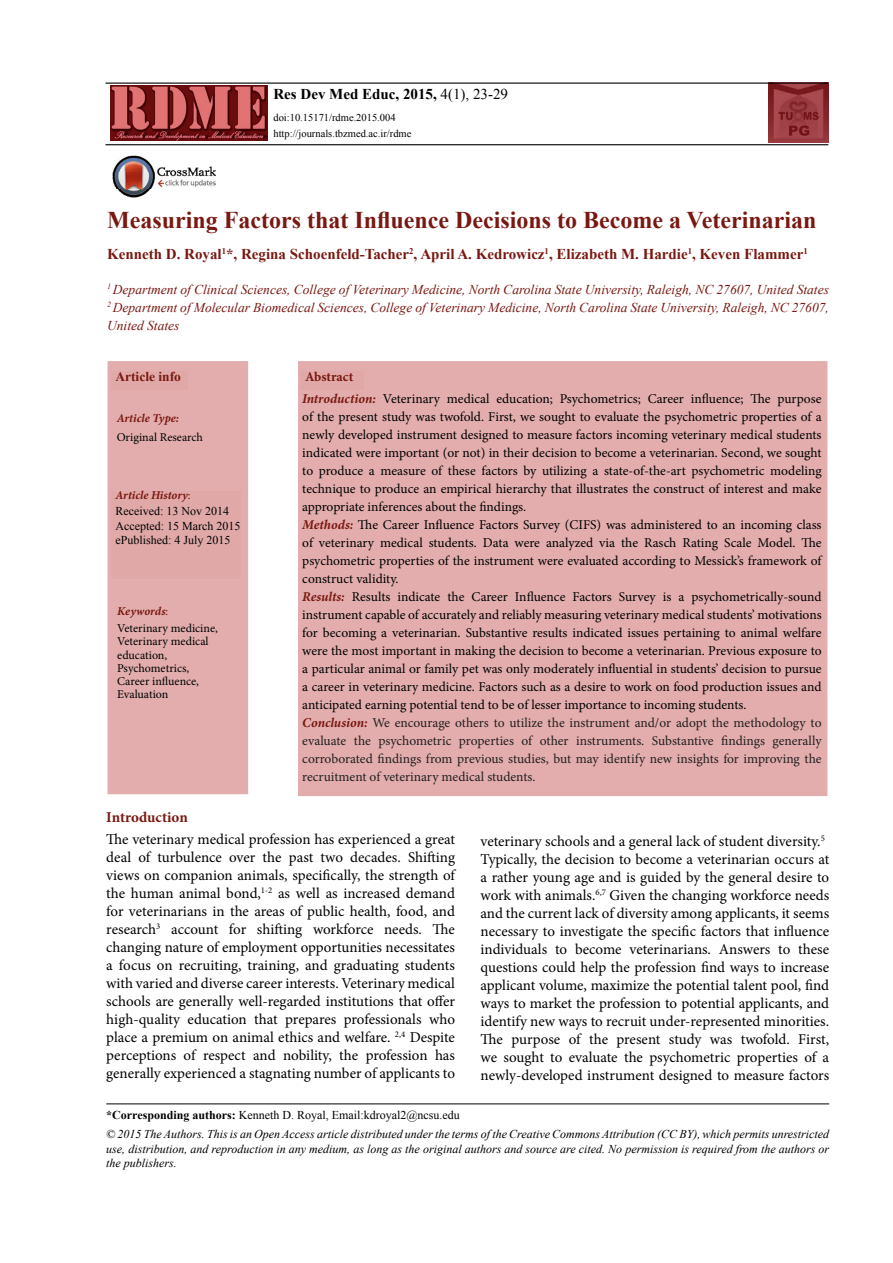
<style>
.page{position:relative;width:893px;height:1263px;background:#fff}
.page>*{position:absolute;margin:0;border:0;box-sizing:border-box;transform-origin:0 0}
.t1{font:700 24px "Times New Roman";color:#791811}
.t2{font:15px/18px "Minion Pro";color:#000;text-align:justify}
.t3{font:700 15px "Times New Roman";color:#791811}
.t4{font:700 15px "Times New Roman";color:#000}
.t5{font:700 15px "Minion Pro";letter-spacing:-.005em;color:#791811}
.t6{font:13.5px/18px "Minion Pro";color:#000}
.t7{font:italic 13.5px/18px "Times New Roman";color:#791811;text-align:justify}
.t8{font:700 13.5px "Times New Roman";color:#791811}
.t9{font:700 13.5px "Minion Pro";color:#791811}
.t10{font:italic 12px/14.4px "Times New Roman";color:#000;text-align:justify}
.t11{font:12px/14.4px "Times New Roman";color:#000}
.t12{font:12px/13.2px "Minion Pro";color:#000}
.t13{font:italic 700 12px "Minion Pro";color:#791811}
.t14{font:12px "Minion Pro";color:#010101}
.t15{font:10.5px/15.6px "Times New Roman";color:#000}
.s1{font-weight:400}
.s2{font-weight:700;font-style:italic;color:#791811}
.s3{color:#231f20}
.s4{font-weight:400;font-style:normal}
.s5{color:#791811}
.s6{font-weight:700}
</style>
<div class="page">
<hr style="left:106px;top:1103px;width:723px;height:1px;background:#000">
<img style="left:111px;top:85px;width:156px;height:55px">
<hr style="left:106px;top:144px;width:722px;height:1px;background:#000">
<img style="left:769px;top:84px;width:59px;height:58px">
<hr style="left:106px;top:83px;width:722px;height:1px;background:#000">
<div style="left:106px;top:360px;width:144px;height:436px;background:#e2adac;border:2px solid #fff"></div>
<div style="left:111px;top:491px;width:130px;height:88px;background:#e0a9a8"></div>
<div style="left:297px;top:360px;width:531px;height:437px;background:#e2adac"></div>
<div style="left:297px;top:360px;width:532px;height:437px;border:2px solid #fff"></div>
<div style="left:301px;top:371px;width:63px;height:19px;background:#e0a9a8"></div>
<div style="left:111px;top:371px;width:77px;height:19px;background:#e0a9a8"></div>
<img style="left:113px;top:155px;width:102px;height:43px">
<p class="t4" style="left:273px;top:83px;width:236px">Res Dev Med Educ, 2015, <span class="s1">4(1), 23-29</span></p>
<p class="t15" style="left:273px;top:110px;width:139px">doi:10.15171/rdme.2015.004 http://journals.tbzmed.ac.ir/rdme</p>
<h1 class="t1" style="left:107px;top:202px;width:711px">Measuring Factors that Influence Decisions to Become a Veterinarian</h1>
<p class="t3" style="left:107px;top:243px;width:702px">Kenneth D. Royal<sup>1</sup>*, Regina Schoenfeld-Tacher<sup>2</sup>, April A. Kedrowicz<sup>1</sup>, Elizabeth M. Hardie<sup>1</sup>, Keven Flammer<sup>1</sup></p>
<p class="t7" style="left:107px;top:280px;width:723px"><sup>1</sup> Department of Clinical Sciences, College of Veterinary Medicine, North Carolina State University, Raleigh, NC 27607, United States <sup>2</sup> Department of Molecular Biomedical Sciences, College of Veterinary Medicine, North Carolina State University, Raleigh, NC 27607, United States</p>
<p class="t8" style="left:115px;top:366px;width:67px">Article info</p>
<p class="t9" style="left:305px;top:367px;width:50px">Abstract</p>
<p class="t13" style="left:117px;top:410px;width:64px">Article Type:</p>
<p class="t14" style="left:117px;top:429px;width:88px">Original Research</p>
<p class="t6" style="left:302px;top:390px;width:521px"><span class="s2">Introduction:</span> Veterinary medical education; Psychometrics; Career influence; The purpose of the present study was twofold. First, we sought to evaluate the psychometric properties of a newly developed instrument designed to measure factors incoming veterinary medical students indicated were important (or not) in their decision to become a veterinarian. Second, we sought to produce a measure of these factors by utilizing a state-of-the-art psychometric modeling technique to produce an empirical hierarchy that illustrates the construct of interest and make appropriate inferences about the findings.<br><span class="s2">Methods:</span> The Career Influence Factors Survey (CIFS) was administered to an incoming class of veterinary medical students. Data were analyzed via the Rasch Rating Scale Model. The psychometric properties of the instrument were evaluated according to Messick’s framework of construct validity.<br><span class="s2">Results:</span> Results indicate the Career Influence Factors Survey is a psychometrically-sound instrument capable of accurately and reliably measuring veterinary medical students’ motivations for becoming a veterinarian. Substantive results indicated issues pertaining to animal welfare were the most important in making the decision to become a veterinarian. Previous exposure to a particular animal or family pet was only moderately influential in students’ decision to pursue a career in veterinary medicine. Factors such as a desire to work on food production issues and anticipated earning potential tend to be of lesser importance to incoming students.<br><span class="s2">Conclusion:</span> <span class="s3">We encourage others to utilize the instrument and/or adopt the methodology to evaluate the psychometric properties of other instruments. Substantive findings generally corroborated findings from previous studies, but may identify new insights for improving the recruitment of veterinary medical students.</span></p>
<p class="t13" style="left:115px;top:487px;width:77px">Article History<span class="s4">:</span></p>
<p class="t11" style="left:115px;top:504px;width:126px">Received: 13 Nov 2014<br>Accepted: 15 March 2015 ePublished: 4 July 2015</p>
<p class="t12" style="left:117px;top:602px;width:102px;line-height:17.4px"><span class="s2">Keywords</span><span class="s5">:<br></span>Veterinary medicine,</p>
<p class="t12" style="left:117px;top:635px;width:93px">Veterinary medical education,<br>Psychometrics,<br>Career influence,<br>Evaluation</p>
<p class="t5" style="left:106px;top:807px;width:83px">Introduction</p>
<p class="t2" style="left:106px;top:831px;width:350px">The veterinary medical profession has experienced a great deal of turbulence over the past two decades. Shifting views on companion animals, specifically, the strength of the human animal bond,<sup>1-2</sup> as well as increased demand for veterinarians in the areas of public health, food, and research<sup>3</sup> account for shifting workforce needs. The changing nature of employment opportunities necessitates a focus on recruiting, training, and graduating students with varied and diverse career interests. Veterinary medical schools are generally well-regarded institutions that offer high-quality education that prepares professionals who place a premium on animal ethics and welfare. <sup>2,4</sup> Despite perceptions of respect and nobility, the profession has generally experienced a stagnating number of applicants to</p>
<p class="t2" style="left:480px;top:832px;width:350px;text-align:left">veterinary schools and a general lack of student diversity.<sup>5<br></sup>Typically, the decision to become a veterinarian occurs at a rather young age and is guided by the general desire to work with animals.<sup>6,7</sup> Given the changing workforce needs and the current lack of diversity among applicants, it seems necessary to investigate the specific factors that influence individuals to become veterinarians. Answers to these questions could help the profession find ways to increase applicant volume, maximize the potential talent pool, find ways to market the profession to potential applicants, and identify new ways to recruit under-represented minorities.<br>The purpose of the present study was twofold. First, we sought to evaluate the psychometric properties of a newly-developed instrument designed to measure factors</p>
<p class="t11" style="left:106px;top:1108px;width:355px"><span class="s6">*Corresponding authors:</span> Kenneth D. Royal, Email:kdroyal2@ncsu.edu</p>
<p class="t10" style="left:106px;top:1127px;width:724px">© 2015 The Authors. This is an Open Access article distributed under the terms of the Creative Commons Attribution (CC BY), which permits unrestricted use, distribution, and reproduction in any medium, as long as the original authors and source are cited. No permission is required from the authors or the publishers.</p>
</div>
